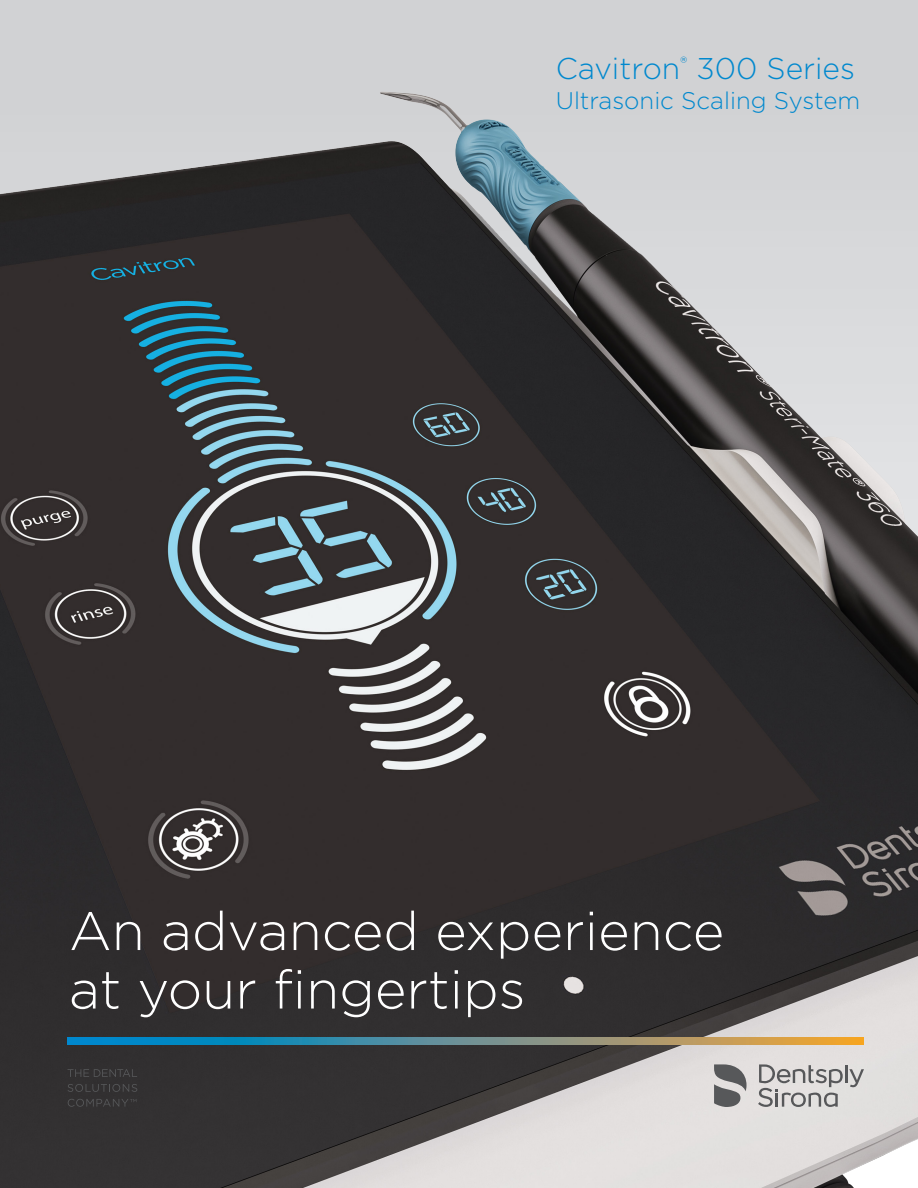
<style>
.page{position:relative;width:918px;height:1188px;background:#fff}
.page>*{position:absolute;margin:0;border:0;box-sizing:border-box;transform-origin:0 0}
.t1{font:300 54px/58.5px "Gotham";color:#fff}
.t2{font:300 30px "Gotham";color:#0088ce}
.t3{font:300 24px "Gotham";color:#0088ce}
</style>
<div class="page">
<div style="left:0;top:0;width:918px;height:1174px;background:#d1d2d4"></div>
<img style="left:0;top:92px;width:918px;height:1096px">
<svg style="left:68px;top:1037px;width:796px;height:7px;background:#6a928d"></svg>
<svg style="left:758px;top:1064px;width:106px;height:43px"></svg>
<svg style="left:714px;top:1064px;width:33px;height:43px"></svg>
<svg style="left:68px;top:1069px;width:69px;height:8px"></svg>
<svg style="left:68px;top:1084px;width:69px;height:8px"></svg>
<svg style="left:68px;top:1099px;width:68px;height:8px"></svg>
<p class="t2" style="left:556px;top:49px;width:301px">Cavitron<sup>®</sup> 300 Series</p>
<p class="t3" style="left:556px;top:85px;width:306px">Ultrasonic Scaling System</p>
<p class="t1" style="left:69px;top:900px;width:657px">An advanced experience at your fingertips</p>
</div>
